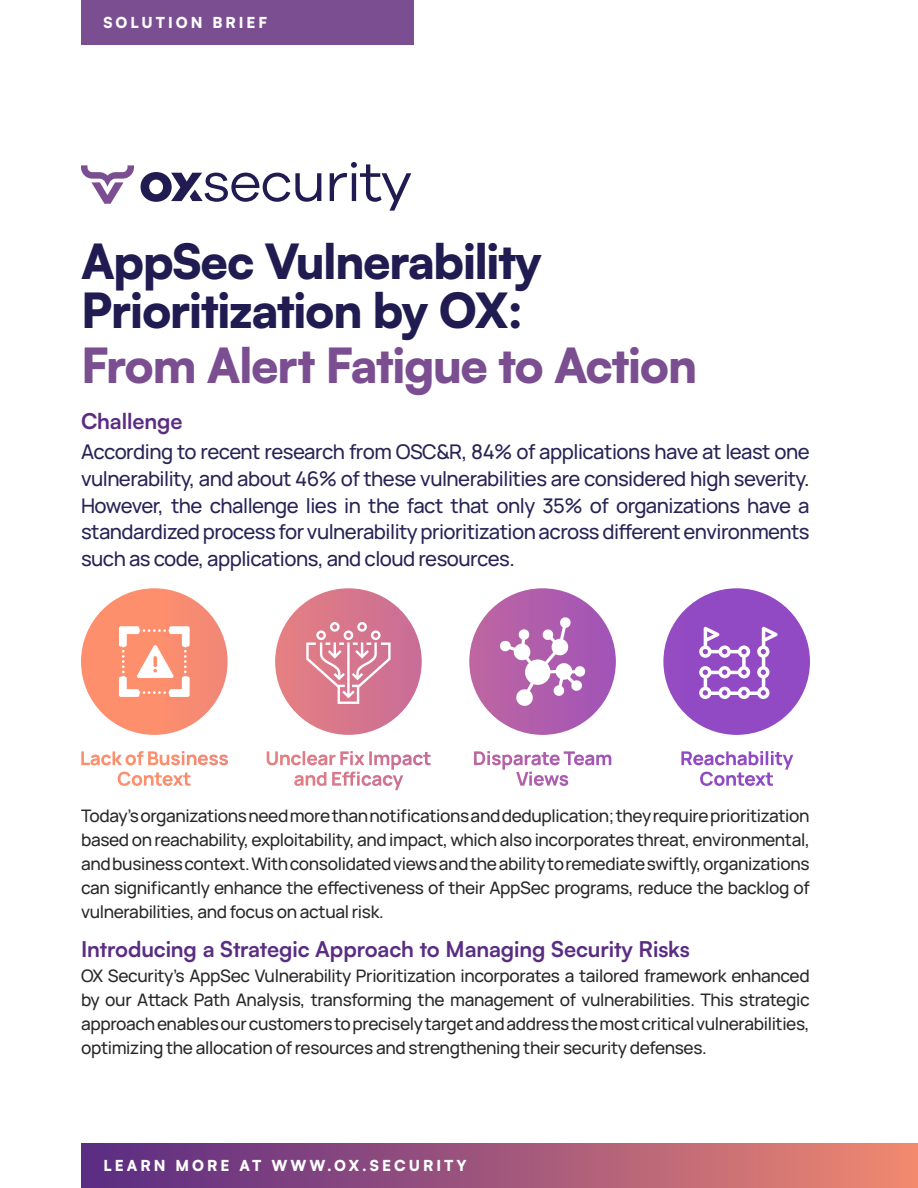
<style>
.page{position:relative;width:918px;height:1188px;background:#fff}
.page>*{position:absolute;margin:0;border:0;box-sizing:border-box;transform-origin:0 0}
.t1{font:900 48px/49.5px "Satoshi";letter-spacing:-.025em;color:#201b50}
.t2{font:900 48px "Satoshi";letter-spacing:-.025em;color:#7a4e90}
.t3{font:700 21.75px "Satoshi";letter-spacing:-.005em;color:#5a2d83}
.t4{font:500 20.25px/27px "Manrope";letter-spacing:-.025em;color:#282355;text-align:justify}
.t5{font:500 17.25px/24px "Manrope";letter-spacing:-.02em;color:#292829;text-align:justify}
.t6{font:900 15px "Satoshi";letter-spacing:.2em;color:#fff}
</style>
<div class="page">
<svg style="left:141px;top:162px;width:270px;height:49px"></svg>
<svg style="left:81px;top:165px;width:53px;height:39px"></svg>
<div style="left:81px;top:1143px;width:837px;height:45px;background:linear-gradient(to right,#572985,#ee8771)"></div>
<div style="left:81px;top:0;width:333px;height:45px;background:#7a4e90"></div>
<svg style="left:81px;top:588px;width:729px;height:177px"></svg>
<svg style="left:119px;top:626px;width:71px;height:71px"></svg>
<svg style="left:306px;top:622px;width:85px;height:82px;background:#de90a2"></svg>
<svg style="left:498px;top:617px;width:88px;height:91px"></svg>
<svg style="left:699px;top:627px;width:79px;height:72px"></svg>
<p class="t6" style="left:104px;top:11px;width:165px">SOLUTION BRIEF</p>
<h1 class="t1" style="left:81px;top:233px;width:462px">AppSec Vulnerability<br>Prioritization by OX:</h1>
<h1 class="t2" style="left:81px;top:329px;width:618px">From Alert Fatigue to Action</h1>
<p class="t3" style="left:81px;top:405px;width:103px">Challenge</p>
<p class="t4" style="left:81px;top:437px;width:730px">According to recent research from OSC&amp;R, 84% of applications have at least one vulnerability, and about 46% of these vulnerabilities are considered high severity.<br>However, the challenge lies in the fact that only 35% of organizations have a standardized process for vulnerability prioritization across different environments such as code, applications, and cloud resources.</p>
<p class="t5" style="left:81px;top:803px;width:730px">Today’s organizations need more than notifications and deduplication; they require prioritization based on reachability, exploitability, and impact, which also incorporates threat, environmental, and business context. With consolidated views and the ability to remediate swiftly, organizations can significantly enhance the effectiveness of their AppSec programs, reduce the backlog of vulnerabilities, and focus on actual risk.</p>
<p class="t3" style="left:81px;top:933px;width:610px">Introducing a Strategic Approach to Managing Security Risks</p>
<p class="t5" style="left:81px;top:963px;width:730px">OX Security’s AppSec Vulnerability Prioritization incorporates a tailored framework enhanced by our Attack Path Analysis, transforming the management of vulnerabilities. This strategic approach enables our customers to precisely target and address the most critical vulnerabilities, optimizing the allocation of resources and strengthening their security defenses.</p>
<p class="t6" style="left:104px;top:1154px;width:365px">LEARN MORE AT WWW.OX.SECURITY</p>
</div>
